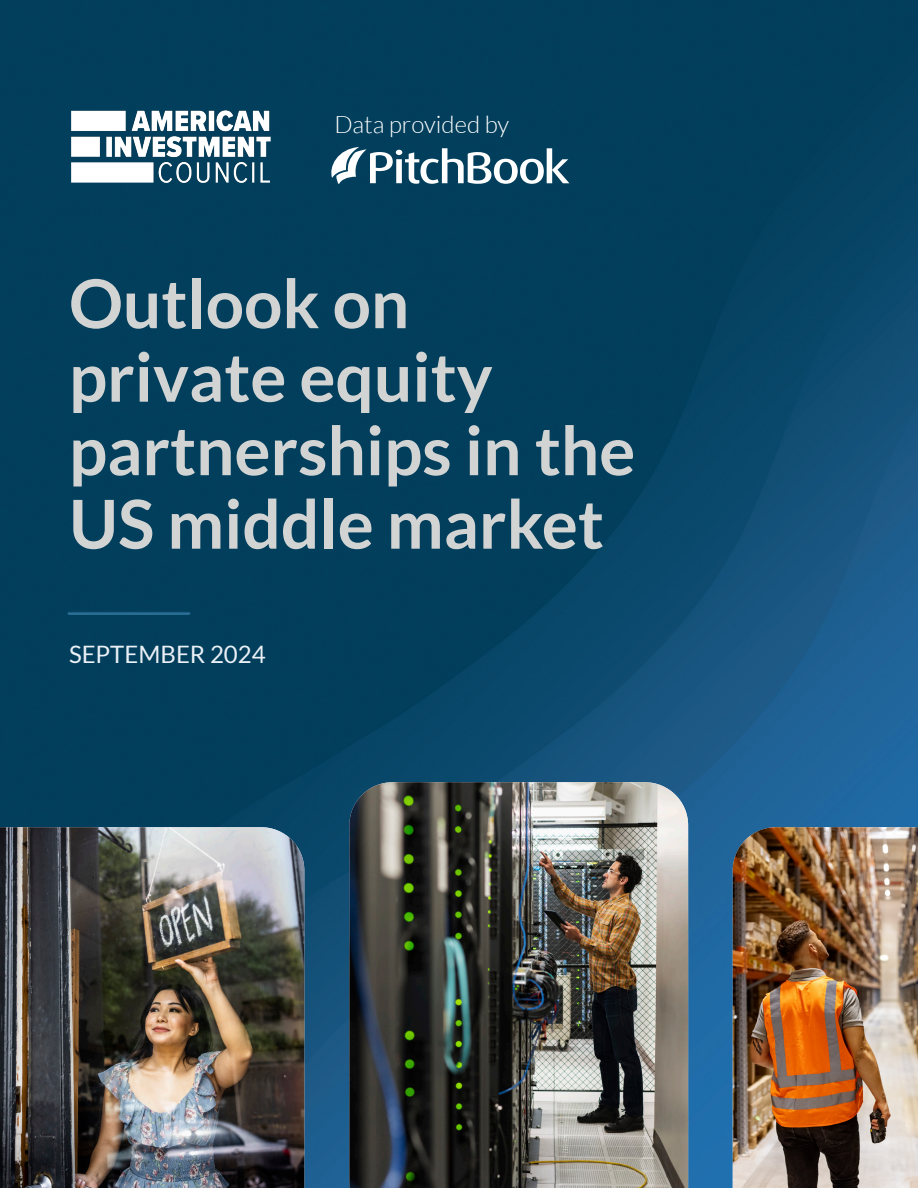
<style>
.page{position:relative;width:918px;height:1188px;background:#fff}
.page>*{position:absolute;margin:0;border:0;box-sizing:border-box;transform-origin:0 0}
.Cover_Headline{font:700 67.5px/73.5px "Lato";color:#d2d3d3}
.t1{font:300 24px "Lato";color:#fff}
.Date{font:24px "Lato";color:#eaf0f6}
</style>
<div class="page">
<img style="left:0;top:0;width:918px;height:1188px">
<img style="left:71px;top:110px;width:199px;height:73px">
<svg style="left:331px;top:147px;width:238px;height:37px"></svg>
<img style="left:733px;top:827px;width:185px;height:361px">
<img style="left:0;top:827px;width:304px;height:361px">
<img style="left:349px;top:782px;width:339px;height:406px">
<hr style="left:69px;top:612px;width:120px;height:3px;background:#59a4d7">
<p class="t1" style="left:334px;top:111px;width:176px">Data provided by</p>
<p class="Cover_Headline" style="left:69px;top:266px;width:568px">Outlook on private equity partnerships in the<br>US middle market</p>
<p class="Date" style="left:69px;top:641px;width:198px">SEPTEMBER 2024</p>
</div>
